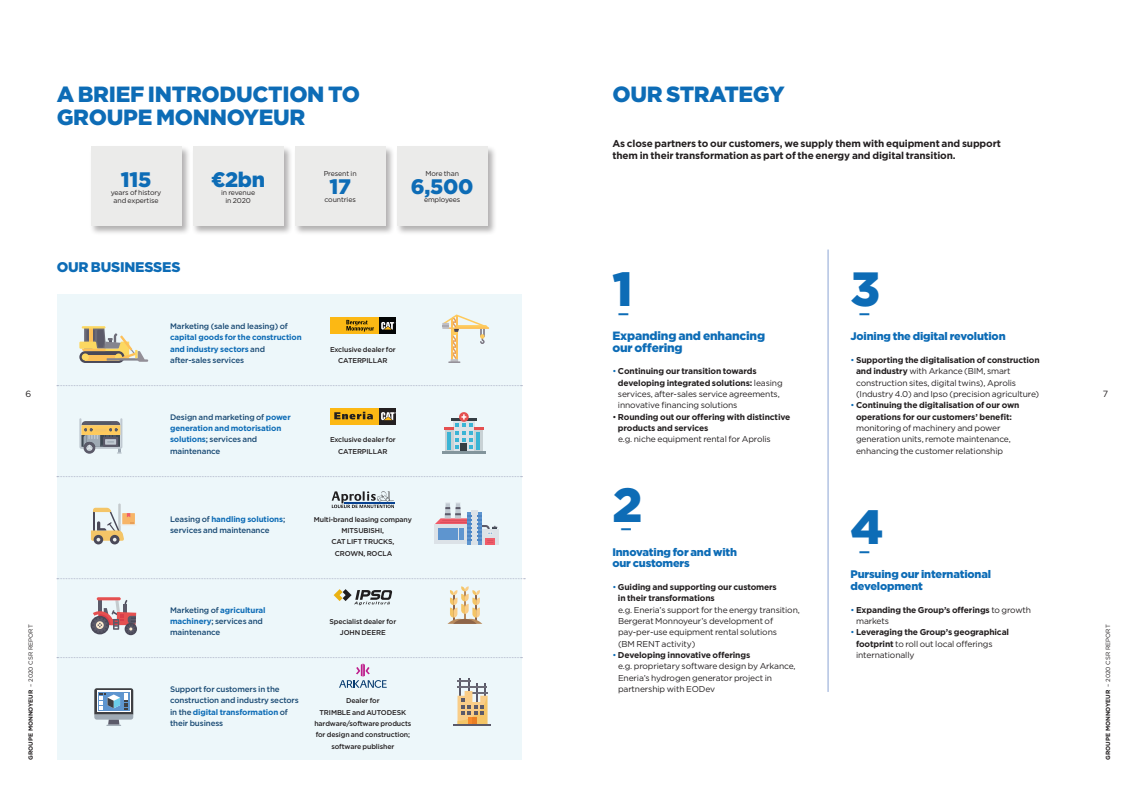
<style>
.page{position:relative;width:1134px;height:794px;background:#fff}
.page>*{position:absolute;margin:0;border:0;box-sizing:border-box;transform-origin:0 0}
.t1{font:900 48px "Gotham";color:#0d6cb6}
.t2{font:900 22px/22.7px "Gotham";letter-spacing:-.015em;color:#0d6cb6}
.t3{font:900 21px "Gotham";letter-spacing:-.015em;color:#0d6cb6}
.t4{font:900 14px "Gotham";letter-spacing:-.015em;color:#0d6cb6}
.t5{font:900 12px/22.7px "Gotham";letter-spacing:-.015em;color:#0d6cb6}
.t6{font:900 11px/11.3px "Gotham";letter-spacing:-.015em;color:#0d6cb6}
.t7{font:700 10px/11.3px "Gotham";letter-spacing:-.015em;color:#231f20}
.t8{font:9px "Gotham";color:#231f20}
.t9{font:8.5px/11.3px "Gotham";letter-spacing:-.015em;color:#231f20}
.t10{font:700 8.5px/11.3px "Gotham";letter-spacing:-.015em;color:#231f20}
.t11{font:500 8px/11.3px "Gotham";letter-spacing:-.015em;color:#184973}
.t12{font:700 8px/11.3px "Gotham";letter-spacing:-.015em;color:#0d6cb6}
.t13{font:500 7px/11.3px "Gotham";letter-spacing:-.015em;color:#231f20;text-align:center}
.t14{font:7px/8px "Gotham";letter-spacing:-.015em;color:#231f20;text-align:center}
.t15{font:700 6px "Gotham";color:#231f20}
.s1{font-weight:500;color:#184973}
.s2{font-weight:700;color:#0d6cb6}
.s3{font-weight:400}
.s4{color:#0d6cb6}
.s5{font-weight:700}
.s6{font-weight:400;color:#0d6cb6}
</style>
<div class="page">
<div style="left:57px;top:295px;width:465px;height:465px;background:#edf7fa"></div>
<div style="left:395px;top:145px;width:102px;height:91px;background:#231f20;opacity:.35"></div>
<div style="left:397px;top:147px;width:91px;height:79px;background:#ebebea"></div>
<div style="left:293px;top:145px;width:102px;height:91px;background:#231f20;opacity:.35"></div>
<div style="left:295px;top:147px;width:91px;height:79px;background:#ebebea"></div>
<div style="left:191px;top:145px;width:102px;height:91px;background:#231f20;opacity:.35"></div>
<div style="left:193px;top:147px;width:90px;height:79px;background:#ebebea"></div>
<div style="left:89px;top:145px;width:102px;height:91px;background:#231f20;opacity:.35"></div>
<div style="left:91px;top:147px;width:90px;height:79px;background:#ebebea"></div>
<div style="left:79px;top:351px;width:45px;height:12px;background:#4a4958;border-radius:6px"></div>
<hr style="left:82px;top:326px;width:23px;height:2px;background:#fcd861">
<svg style="left:79px;top:327px;width:69px;height:35px"></svg>
<svg style="left:442px;top:314px;width:47px;height:49px"></svg>
<svg style="left:79px;top:418px;width:43px;height:36px"></svg>
<svg style="left:110px;top:535px;width:9px;height:9px"></svg>
<svg style="left:94px;top:535px;width:9px;height:9px"></svg>
<svg style="left:91px;top:503px;width:44px;height:38px"></svg>
<div style="left:453px;top:421px;width:21px;height:30px;background:#dce2e7"></div>
<svg style="left:474px;top:449px;width:8px;height:2px"></svg>
<svg style="left:445px;top:449px;width:8px;height:2px"></svg>
<div style="left:461px;top:443px;width:6px;height:8px;background:#353e44"></div>
<hr style="left:442px;top:451px;width:43px;height:3px;background:#83959c">
<svg style="left:459px;top:412px;width:10px;height:10px"></svg>
<svg style="left:444px;top:414px;width:40px;height:35px"></svg>
<div style="left:434px;top:524px;width:33px;height:20px;background:#dce2e7"></div>
<div style="left:481px;top:529px;width:18px;height:15px;background:#dce2e7"></div>
<hr style="left:467px;top:512px;width:4px;height:32px;background:#5e95cf">
<svg style="left:477px;top:512px;width:4px;height:32px"></svg>
<div style="left:471px;top:509px;width:6px;height:35px;background:#dce2e7"></div>
<div style="left:486px;top:538px;width:9px;height:6px;background:#f05c69"></div>
<svg style="left:435px;top:502px;width:36px;height:39px"></svg>
<svg style="left:477px;top:515px;width:20px;height:28px"></svg>
<svg style="left:57px;top:385px;width:465px;height:1px"></svg>
<svg style="left:57px;top:476px;width:465px;height:1px"></svg>
<svg style="left:57px;top:578px;width:468px;height:1px"></svg>
<div style="left:330px;top:317px;width:50px;height:17px;background:#fcb814"></div>
<div style="left:379px;top:317px;width:17px;height:17px;background:#030505"></div>
<svg style="left:381px;top:322px;width:14px;height:7px"></svg>
<svg style="left:346px;top:320px;width:28px;height:11px"></svg>
<div style="left:330px;top:408px;width:49px;height:17px;background:#fcb814"></div>
<div style="left:379px;top:408px;width:17px;height:17px;background:#231f20"></div>
<svg style="left:334px;top:412px;width:39px;height:7px"></svg>
<svg style="left:381px;top:412px;width:15px;height:8px"></svg>
<hr style="left:97px;top:597px;width:24px;height:3px;background:#e55050;border-radius:2px">
<svg style="left:91px;top:600px;width:46px;height:35px"></svg>
<svg style="left:447px;top:586px;width:35px;height:38px"></svg>
<svg style="left:334px;top:589px;width:58px;height:16px"></svg>
<svg style="left:332px;top:491px;width:62px;height:17px"></svg>
<svg style="left:57px;top:657px;width:465px;height:69px"></svg>
<hr style="left:828px;top:249px;width:1px;height:443px;background:#8ba4d4">
<p class="t8" style="left:25px;top:388px;width:7px">6</p>
<h2 class="t2" style="left:57px;top:83px;width:305px">A BRIEF INTRODUCTION TO<br>GROUPE MONNOYEUR</h2>
<h3 class="t3" style="left:121px;top:165px;width:32px">115</h3>
<p class="t14" style="left:111px;top:188px;width:52px">years of history and expertise</p>
<h3 class="t3" style="left:211px;top:165px;width:56px">€2bn</h3>
<p class="t14" style="left:221px;top:188px;width:36px">in revenue in 2020</p>
<p class="t14" style="left:324px;top:170px;width:34px">Present in</p>
<h3 class="t3" style="left:329px;top:172px;width:23px">17</h3>
<p class="t14" style="left:324px;top:196px;width:33px">countries</p>
<p class="t14" style="left:425px;top:170px;width:35px">More than</p>
<h3 class="t3" style="left:411px;top:172px;width:64px">6,500</h3>
<p class="t14" style="left:424px;top:196px;width:38px">employees</p>
<h3 class="t4" style="left:57px;top:257px;width:125px">OUR BUSINESSES</h3>
<p class="t11" style="left:170px;top:320px;width:119px">Marketing (sale and leasing) of</p>
<p class="t12" style="left:170px;top:332px;width:133px">capital goods for the construction and industry sectors <span class="s1">and after-sales services</span></p>
<p class="t11" style="left:170px;top:411px;width:122px">Design and marketing of <span class="s2">power generation and motorisation solutions</span>; services and maintenance</p>
<p class="t13" style="left:330px;top:343px;width:67px">Exclusive dealer for<br>CATERPILLAR</p>
<p class="t13" style="left:330px;top:434px;width:67px">Exclusive dealer for<br>CATERPILLAR</p>
<p class="t15" style="left:27px;top:760px;width:137px;rotate:-90deg">GROUPE MONNOYEUR <span class="s3">– 2020 CSR REPORT</span></p>
<p class="t11" style="left:170px;top:513px;width:117px">Leasing of <span class="s2">handling solutions</span>; services and maintenance</p>
<p class="t11" style="left:170px;top:604px;width:97px">Marketing of <span class="s2">agricultural machinery</span>; services and maintenance</p>
<p class="t13" style="left:314px;top:513px;width:100px">Multi-brand leasing company<br>MITSUBISHI,<br>CAT LIFT TRUCKS,<br>CROWN, ROCLA</p>
<p class="t13" style="left:329px;top:615px;width:68px">Specialist dealer for<br>JOHN DEERE</p>
<p class="t11" style="left:170px;top:683px;width:130px">Support for customers in the construction and industry sectors in the <span class="s2">digital transformation</span> of their business</p>
<p class="t13" style="left:314px;top:695px;width:98px">Dealer for<br>TRIMBLE and AUTODESK hardware/software products for design and construction; software publisher</p>
<h2 class="t2" style="left:612px;top:83px;width:174px">OUR STRATEGY</h2>
<p class="t7" style="left:612px;top:138px;width:390px">As close partners to our customers, we supply them with equipment and support them in their transformation as part of the energy and digital transition.</p>
<h1 class="t1" style="left:612px;top:256px;width:22px">1</h1>
<h3 class="t5" style="left:612px;top:302px;width:154px;text-indent:6px">—<br>Expanding and enhancing</h3>
<h3 class="t5" style="left:612px;top:336px;width:72px">our offering</h3>
<p class="t9" style="left:618px;top:365px;width:166px;text-indent:-6px"><span class="s4">•</span> <span class="s5">Continuing our transition towards developing integrated solutions:</span> leasing services, after-sales service agreements, innovative financing solutions</p>
<p class="t10" style="left:618px;top:411px;width:174px;text-indent:-6px"><span class="s3">•</span> Rounding out our offering with distinctive products and services</p>
<p class="t9" style="left:618px;top:433px;width:154px">e.g. niche equipment rental for Aprolis</p>
<h1 class="t1" style="left:612px;top:472px;width:31px">2</h1>
<h3 class="t5" style="left:621px;top:517px;width:12px">—</h3>
<p class="t6" style="left:612px;top:546px;width:126px">Innovating for and with our customers</p>
<p class="t10" style="left:618px;top:581px;width:160px;text-indent:-6px"><span class="s6">•</span> Guiding and supporting our customers in their transformations</p>
<p class="t9" style="left:618px;top:603px;width:183px">e.g. Eneria’s support for the energy transition, Bergerat Monnoyeur’s development of pay-per-use equipment rental solutions<br>(BM RENT activity)</p>
<p class="t9" style="left:618px;top:649px;width:179px;text-indent:-6px"><span class="s4">•</span> <span class="s5">Developing innovative offerings<br></span>e.g. proprietary software design by Arkance, Eneria’s hydrogen generator project in partnership with EODev</p>
<h1 class="t1" style="left:850px;top:256px;width:31px">3</h1>
<h3 class="t5" style="left:859px;top:302px;width:12px">—</h3>
<p class="t6" style="left:850px;top:330px;width:157px">Joining the digital revolution</p>
<p class="t9" style="left:856px;top:354px;width:185px;text-indent:-6px"><span class="s4">•</span> <span class="s5">Supporting the digitalisation of construction and industry</span> with Arkance (BIM, smart construction sites, digital twins), Aprolis (Industry 4.0) and Ipso (precision agriculture)</p>
<p class="t10" style="left:850px;top:399px;width:171px;text-align:center"><span class="s6">•</span> Continuing the digitalisation of our own operations for our customers’ benefit:</p>
<p class="t9" style="left:856px;top:422px;width:156px">monitoring of machinery and power generation units, remote maintenance, enhancing the customer relationship</p>
<h1 class="t1" style="left:850px;top:494px;width:35px">4</h1>
<h3 class="t5" style="left:859px;top:540px;width:12px">—</h3>
<p class="t6" style="left:850px;top:569px;width:142px">Pursuing our international development</p>
<p class="t10" style="left:856px;top:604px;width:177px;text-indent:-6px"><span class="s6">•</span> Expanding the Group’s offerings <span class="s3">to growth markets</span></p>
<p class="t10" style="left:856px;top:626px;width:155px;text-indent:-6px"><span class="s6">•</span> Leveraging the Group’s geographical footprint <span class="s3">to roll out local offerings internationally</span></p>
<p class="t8" style="left:1103px;top:388px;width:7px">7</p>
<p class="t15" style="left:1104px;top:760px;width:137px;rotate:-90deg">GROUPE MONNOYEUR <span class="s3">– 2020 CSR REPORT</span></p>
</div>
